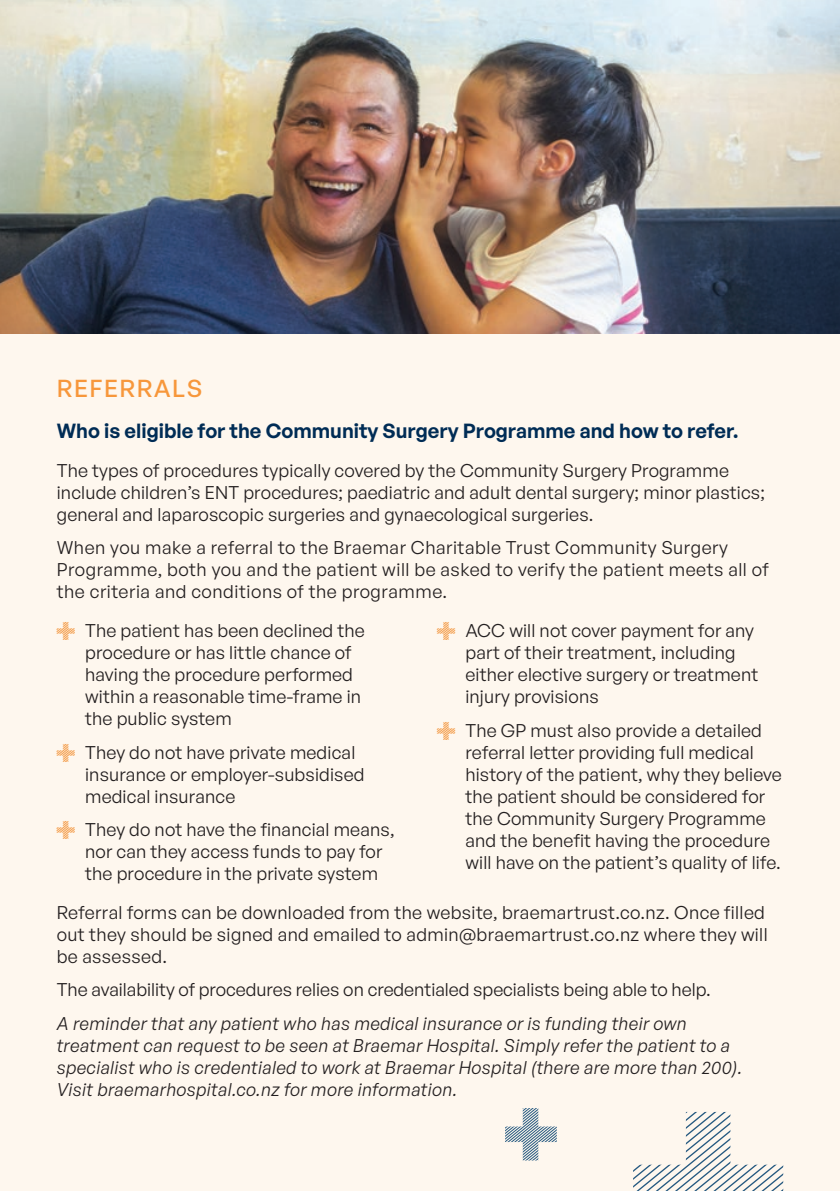
<style>
.page{position:relative;width:840px;height:1191px;background:#fff}
.page>*{position:absolute;margin:0;border:0;box-sizing:border-box;transform-origin:0 0}
.t1{font:500 24px "General Sans";letter-spacing:.06em;color:#f7973b}
.t2{font:600 20px "General Sans";color:#002c55}
.t3{font:18px/22px "General Sans";letter-spacing:.01em;color:#231f20}
.t4{font:italic 18px/22px "General Sans";letter-spacing:.02em;color:#231f20}
.t5{font:18px/22px "General Sans";letter-spacing:.03em;color:#231f20}
.s1{font-family:"Cross";color:#f3963e}
</style>
<div class="page">
<div style="left:0;top:324px;width:839px;height:867px;background:#fef7ee"></div>
<svg style="left:505px;top:1108px;width:51px;height:52px"></svg>
<img style="left:0;top:0;width:839px;height:334px">
<svg style="left:633px;top:1112px;width:149px;height:79px"></svg>
<h1 class="t1" style="left:57px;top:373px;width:147px">REFERRALS</h1>
<p class="t2" style="left:57px;top:418px;width:682px">Who is eligible for the Community Surgery Programme and how to refer.</p>
<p class="t3" style="left:57px;top:459px;width:709px">The types of procedures typically covered by the Community Surgery Programme include children’s ENT procedures; paediatric and adult dental surgery; minor plastics; general and laparoscopic surgeries and gynaecological surgeries.</p>
<p class="t5" style="left:57px;top:536px;width:713px">When you make a referral to the Braemar Charitable Trust Community Surgery<br>Programme, both you and the patient will be asked to verify the patient meets all of the criteria and conditions of the programme.</p>
<p class="t3" style="left:85px;top:619px;width:281px;text-indent:-28px"><span class="s1">A</span> The patient has been declined the procedure or has little chance of having the procedure performed within a reasonable time-frame in the public system</p>
<p class="t3" style="left:85px;top:740px;width:281px;text-indent:-28px"><span class="s1">A</span> They do not have private medical insurance or employer-subsidised medical insurance</p>
<p class="t3" style="left:85px;top:818px;width:311px;text-indent:-28px"><span class="s1">A</span> They do not have the financial means, nor can they access funds to pay for the procedure in the private system</p>
<p class="t3" style="left:465px;top:619px;width:294px;text-indent:-28px"><span class="s1">A</span> ACC will not cover payment for any part of their treatment, including either elective surgery or treatment injury provisions</p>
<p class="t3" style="left:465px;top:718px;width:318px;text-indent:-28px"><span class="s1">A</span> The GP must also provide a detailed referral letter providing full medical history of the patient, why they believe the patient should be considered for the Community Surgery Programme and the benefit having the procedure will have on the patient’s quality of life.</p>
<p class="t3" style="left:57px;top:901px;width:712px">Referral forms can be downloaded from the website, braemartrust.co.nz. Once filled out they should be signed and emailed to admin@braemartrust.co.nz where they will be assessed.</p>
<p class="t3" style="left:57px;top:978px;width:655px">The availability of procedures relies on credentialed specialists being able to help.</p>
<p class="t4" style="left:57px;top:1011px;width:686px">A reminder that any patient who has medical insurance or is funding their own treatment can request to be seen at Braemar Hospital. Simply refer the patient to a specialist who is credentialed to work at Braemar Hospital (there are more than 200).<br>Visit braemarhospital.co.nz for more information.</p>
</div>
